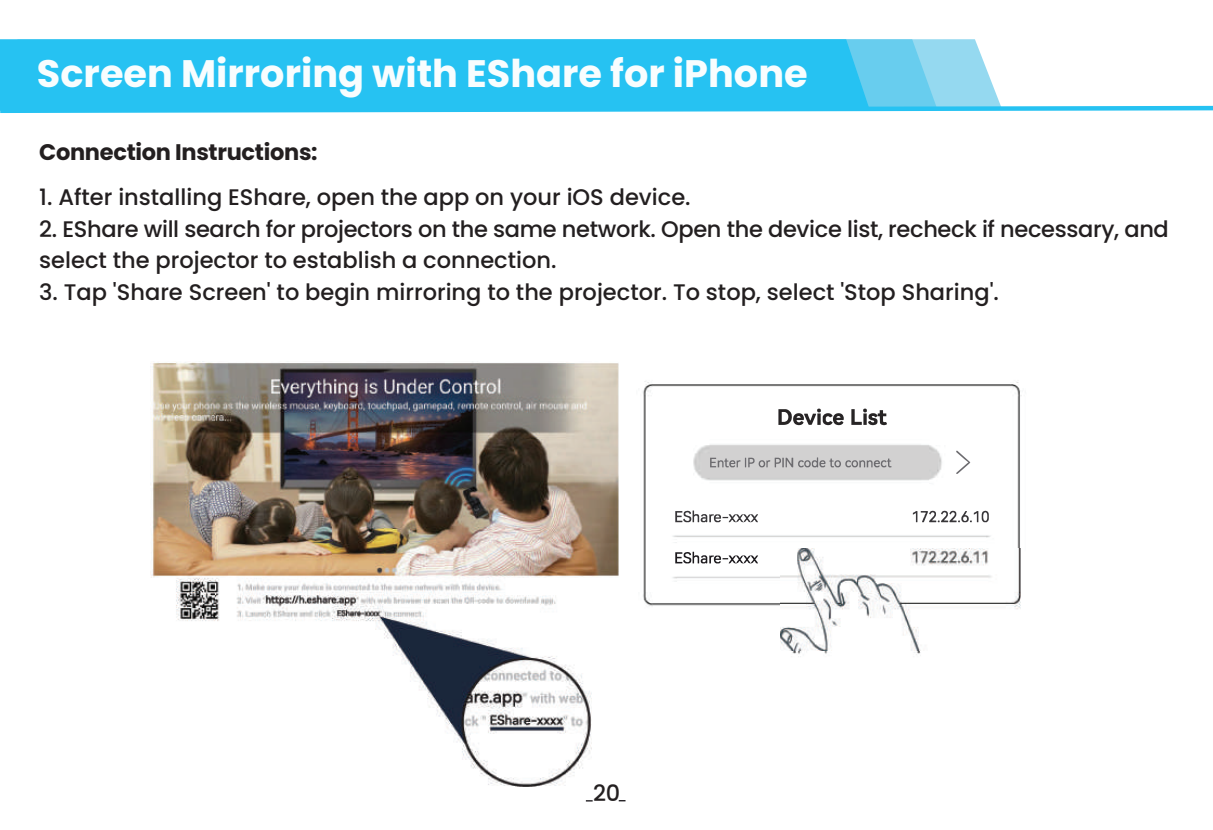
<style>
.page{position:relative;width:1213px;height:830px;background:#fff}
.page>*{position:absolute;margin:0;border:0;box-sizing:border-box;transform-origin:0 0}
.t1{font:700 38.25px "Poppins";color:rgb(255 255 255/.97)}
.t2{font:500 22.5px/31.5px "Poppins";color:#231f20}
.t3{font:700 22.5px "Poppins";letter-spacing:-.015em;color:#231f20}
</style>
<div class="page">
<img style="left:150px;top:361px;width:872px;height:426px">
<img style="left:151px;top:362px;width:467px;height:424px">
<img style="left:780px;top:548px;width:240px;height:102px">
<svg style="left:778px;top:408px;width:65px;height:17px"></svg>
<svg style="left:851px;top:408px;width:35px;height:17px"></svg>
<svg style="left:710px;top:457px;width:181px;height:10px;background:#b3b2b3"></svg>
<svg style="left:955px;top:450px;width:14px;height:24px"></svg>
<svg style="left:675px;top:510px;width:83px;height:12px"></svg>
<svg style="left:912px;top:510px;width:76px;height:12px"></svg>
<svg style="left:675px;top:551px;width:83px;height:12px"></svg>
<svg style="left:937px;top:39px;width:63px;height:65px;fill:#95d9f0"></svg>
<svg style="left:869px;top:39px;width:68px;height:65px;background:#71cfee"></svg>
<div style="left:0;top:39px;width:869px;height:65px;background:#26c2f2"></div>
<svg style="left:0;top:104px;width:1212px;height:9px;background:#50cdf4"></svg>
<h1 class="t1" style="left:37px;top:51px;width:772px">Screen Mirroring with EShare for iPhone</h1>
<p class="t3" style="left:39px;top:139px;width:280px">Connection Instructions:</p>
<p class="t2" style="left:39px;top:181px;width:652px">1. After installing EShare, open the app on your iOS device.</p>
<p class="t2" style="left:39px;top:213px;width:1130px">2. EShare will search for projectors on the same network. Open the device list, recheck if necessary, and select the projector to establish a connection.</p>
<p class="t2" style="left:39px;top:276px;width:960px">3. Tap 'Share Screen' to begin mirroring to the projector. To stop, select 'Stop Sharing'.</p>
<p class="t2" style="left:593px;top:777px;width:29px">20</p>
</div>
